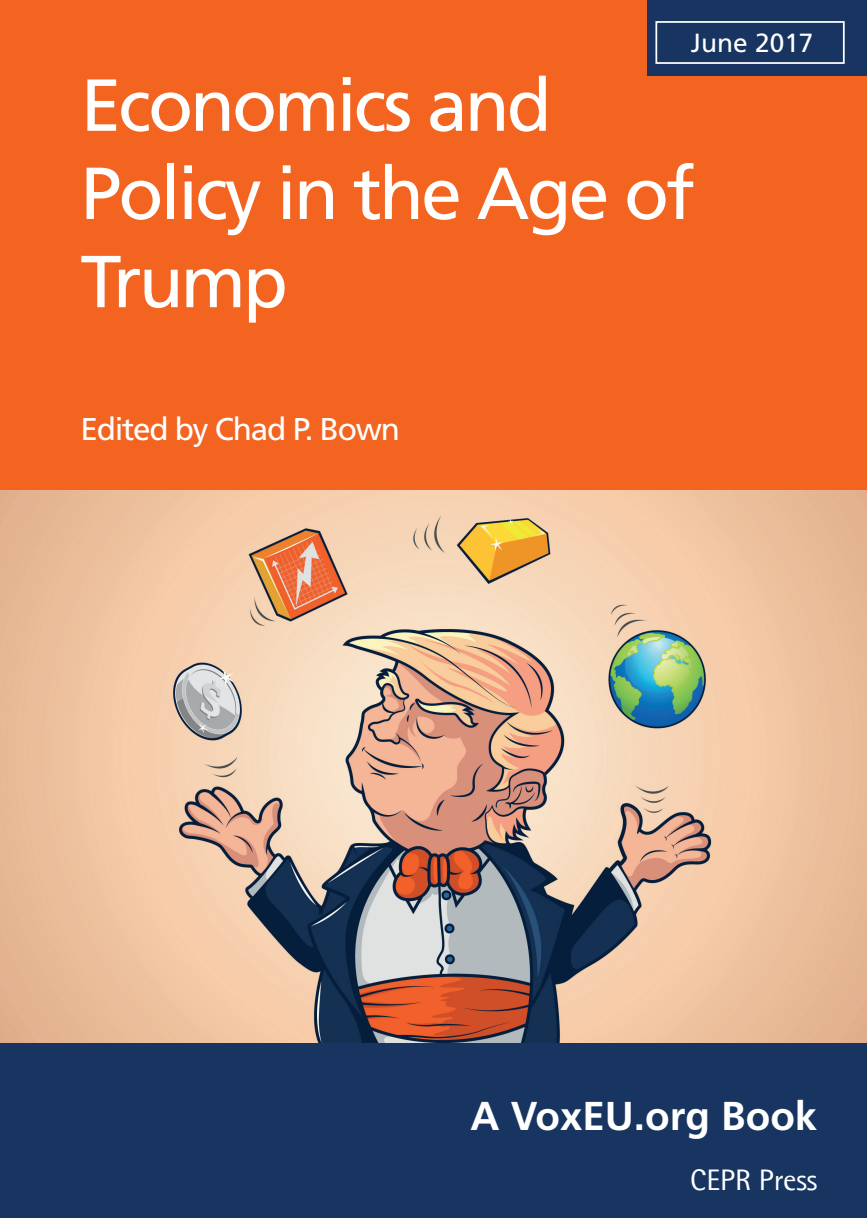
<style>
.page{position:relative;width:867px;height:1218px;background:#fff}
.page>*{position:absolute;margin:0;border:0;box-sizing:border-box;transform-origin:0 0}
.t1{font:73.5px/88.2px "Frutiger LT";letter-spacing:-.04em;color:#fff}
.t2{font:700 40.25px "Frutiger LT";color:#fff}
.t3{font:31.5px "Frutiger LT";letter-spacing:-.04em;color:#fff}
.t4{font:29.75px "Agfa Rotis Semisans";color:#fff}
.t5{font:26.25px "Frutiger LT";color:#fff}
</style>
<div class="page">
<img style="left:0;top:489px;width:867px;height:553px">
<div style="left:0;top:1044px;width:867px;height:174px;background:#173560"></div>
<div style="left:0;top:0;width:867px;height:489px;background:#f36421"></div>
<div style="left:647px;top:0;width:220px;height:76px;background:#173560"></div>
<div style="left:655px;top:21px;width:189px;height:43px;border:2px solid #fff"></div>
<p class="t5" style="left:691px;top:28px;width:124px">June 2017</p>
<p class="t1" style="left:80px;top:62px;width:615px">Economics and<br>Policy in the Age of<br>Trump</p>
<p class="t3" style="left:80px;top:411px;width:321px">Edited by Chad P. Bown</p>
<p class="t2" style="left:470px;top:1093px;width:348px">A VoxEU.org Book</p>
<p class="t4" style="left:690px;top:1162px;width:128px">CEPR Press</p>
</div>
